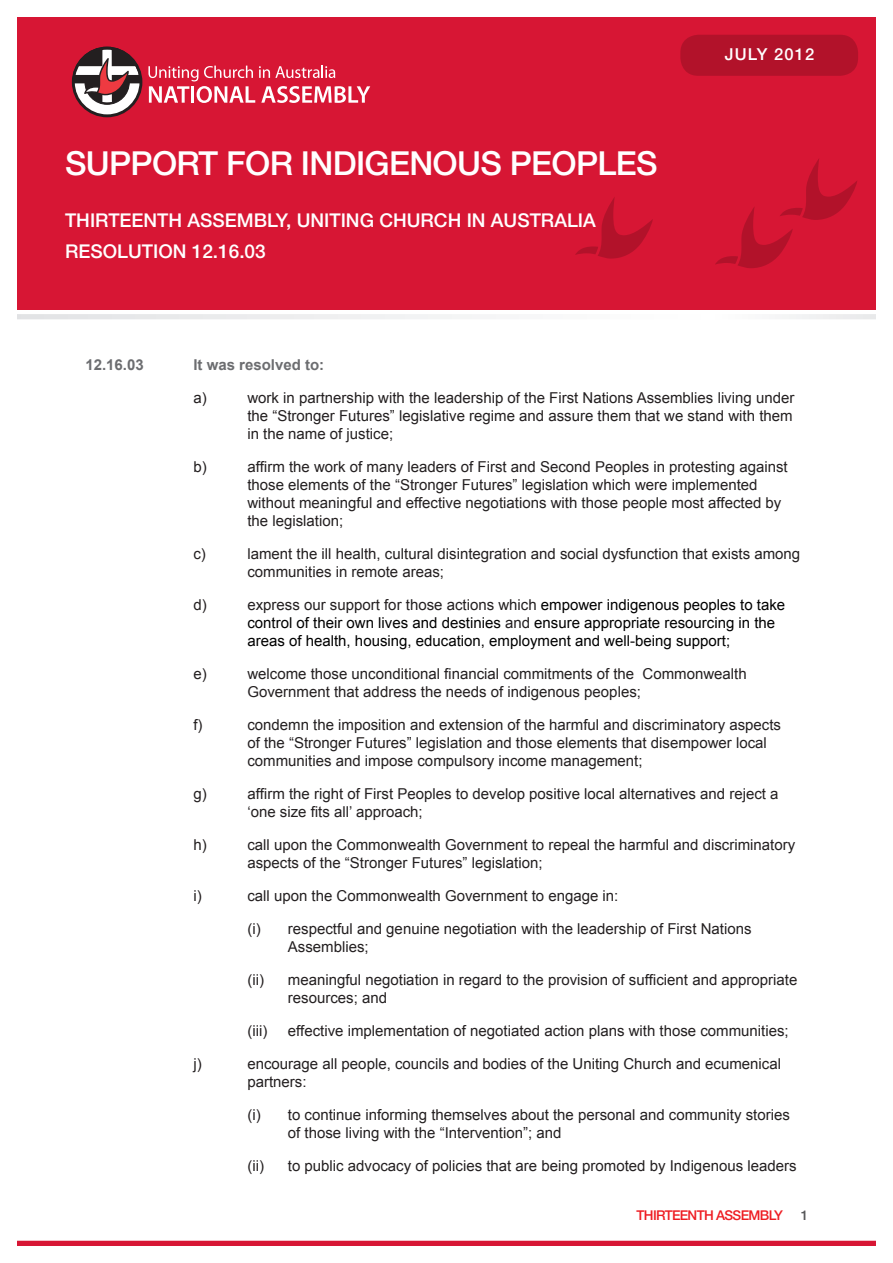
<style>
.page{position:relative;width:893px;height:1263px;background:#fff}
.page>*{position:absolute;margin:0;border:0;box-sizing:border-box;transform-origin:0 0}
.Heading_A{font:500 33.15px "Helvetica Neue LT Std";letter-spacing:-.02em;color:#fff}
.Date{font:500 19.05px "Helvetica Neue LT Std";color:#fff}
.Date-2{font:500 16.5px "Helvetica Neue LT Std";letter-spacing:.07em;color:#fff}
.listparagraph{font:15px/18px "Arial";color:#231f20}
.listparagraph-2{font:15px/18px "Arial";color:#000}
.listparagraph-3{font:700 15px "Arial";color:#6c6d70}
.t1{font:500 13.5px "Helvetica Neue LT Std";letter-spacing:-.05em;color:#ee1d23}
.t2{font:500 13.5px "Helvetica Neue LT Std";color:#57585a}
.s1{color:#231f20}
</style>
<div class="page">
<div style="left:17px;top:17px;width:859px;height:292px;background:#d71634"></div>
<svg style="left:715px;top:159px;width:142px;height:109px"></svg>
<svg style="left:575px;top:197px;width:78px;height:62px"></svg>
<svg style="left:72px;top:47px;width:70px;height:70px"></svg>
<svg style="left:148px;top:66px;width:222px;height:37px"></svg>
<div style="left:680px;top:35px;width:178px;height:41px;background:#b2122a;border-radius:18px"></div>
<div style="left:17px;top:1241px;width:859px;height:5px;background:#d71634"></div>
<svg style="left:17px;top:314px;width:859px;height:5px;fill:#f1f2f3"></svg>
<p class="Heading_A" style="left:65px;top:143px;width:594px">SUPPORT FOR INDIGENOUS PEOPLES</p>
<p class="Date" style="left:65px;top:208px;width:532px">THIRTEENTH ASSEMBLY, UNITING CHURCH IN AUSTRALIA</p>
<p class="Date" style="left:65px;top:240px;width:202px">RESOLUTION 12.16.03</p>
<p class="Date-2" style="left:725px;top:44px;width:91px">JULY 2012</p>
<p class="listparagraph-3" style="left:85px;top:355px;width:60px">12.16.03</p>
<p class="listparagraph-3" style="left:193px;top:355px;width:132px">It was resolved to:</p>
<p class="listparagraph" style="left:193px;top:389px;width:15px">a)</p>
<p class="listparagraph" style="left:247px;top:389px;width:548px;text-align:justify">work in partnership with the leadership of the First Nations Assemblies living under the “Stronger Futures” legislative regime and assure them that we stand with them in the name of justice;</p>
<p class="listparagraph" style="left:193px;top:458px;width:15px">b)</p>
<p class="listparagraph" style="left:247px;top:458px;width:542px">affirm the work of many leaders of First and Second Peoples in protesting against those elements of the “Stronger Futures” legislation which were implemented without meaningful and effective negotiations with those people most affected by the legislation;</p>
<p class="listparagraph" style="left:193px;top:545px;width:14px">c)</p>
<p class="listparagraph" style="left:247px;top:545px;width:554px">lament the ill health, cultural disintegration and social dysfunction that exists among communities in remote areas;</p>
<p class="listparagraph" style="left:193px;top:596px;width:15px">d)</p>
<p class="listparagraph-2" style="left:247px;top:596px;width:539px"><span class="s1">express our support for those actions which</span> empower indigenous peoples to take control of their own lives and destinies <span class="s1">and</span> ensure appropriate resourcing in the areas of health, housing, education, employment and well-being support;</p>
<p class="listparagraph" style="left:193px;top:665px;width:15px">e)</p>
<p class="listparagraph" style="left:247px;top:665px;width:501px">welcome those unconditional financial commitments of the Commonwealth<br>Government that address the needs of indigenous peoples;</p>
<p class="listparagraph" style="left:193px;top:716px;width:11px">f)</p>
<p class="listparagraph" style="left:247px;top:716px;width:535px">condemn the imposition and extension of the harmful and discriminatory aspects of the “Stronger Futures” legislation and those elements that disempower local communities and impose compulsory income management;</p>
<p class="listparagraph" style="left:193px;top:785px;width:15px">g)</p>
<p class="listparagraph" style="left:247px;top:785px;width:533px">affirm the right of First Peoples to develop positive local alternatives and reject a ‘one size fits all’ approach;</p>
<p class="listparagraph" style="left:193px;top:836px;width:15px">h)</p>
<p class="listparagraph" style="left:247px;top:836px;width:549px">call upon the Commonwealth Government to repeal the harmful and discriminatory aspects of the “Stronger Futures” legislation;</p>
<p class="listparagraph" style="left:193px;top:887px;width:10px">i)</p>
<p class="listparagraph" style="left:247px;top:887px;width:373px">call upon the Commonwealth Government to engage in:</p>
<p class="listparagraph" style="left:288px;top:920px;width:465px;text-indent:-40px">(i) respectful and genuine negotiation with the leadership of First Nations<br>Assemblies;</p>
<p class="listparagraph" style="left:247px;top:971px;width:18px">(ii)</p>
<p class="listparagraph" style="left:288px;top:971px;width:511px">meaningful negotiation in regard to the provision of sufficient and appropriate resources; and</p>
<p class="listparagraph" style="left:247px;top:1022px;width:21px">(iii)</p>
<p class="listparagraph" style="left:288px;top:1022px;width:502px">effective implementation of negotiated action plans with those communities;</p>
<p class="listparagraph" style="left:193px;top:1055px;width:10px">j)</p>
<p class="listparagraph" style="left:247px;top:1055px;width:535px">encourage all people, councils and bodies of the Uniting Church and ecumenical partners:</p>
<p class="listparagraph" style="left:288px;top:1106px;width:503px;text-indent:-40px">(i) to continue informing themselves about the personal and community stories of those living with the “Intervention”; and</p>
<p class="listparagraph" style="left:247px;top:1157px;width:18px">(ii)</p>
<p class="listparagraph" style="left:288px;top:1157px;width:510px">to public advocacy of policies that are being promoted by Indigenous leaders</p>
<p class="t1" style="left:637px;top:1207px;width:148px">THIRTEENTH ASSEMBLY</p>
<p class="t2" style="left:801px;top:1207px;width:9px">1</p>
</div>
